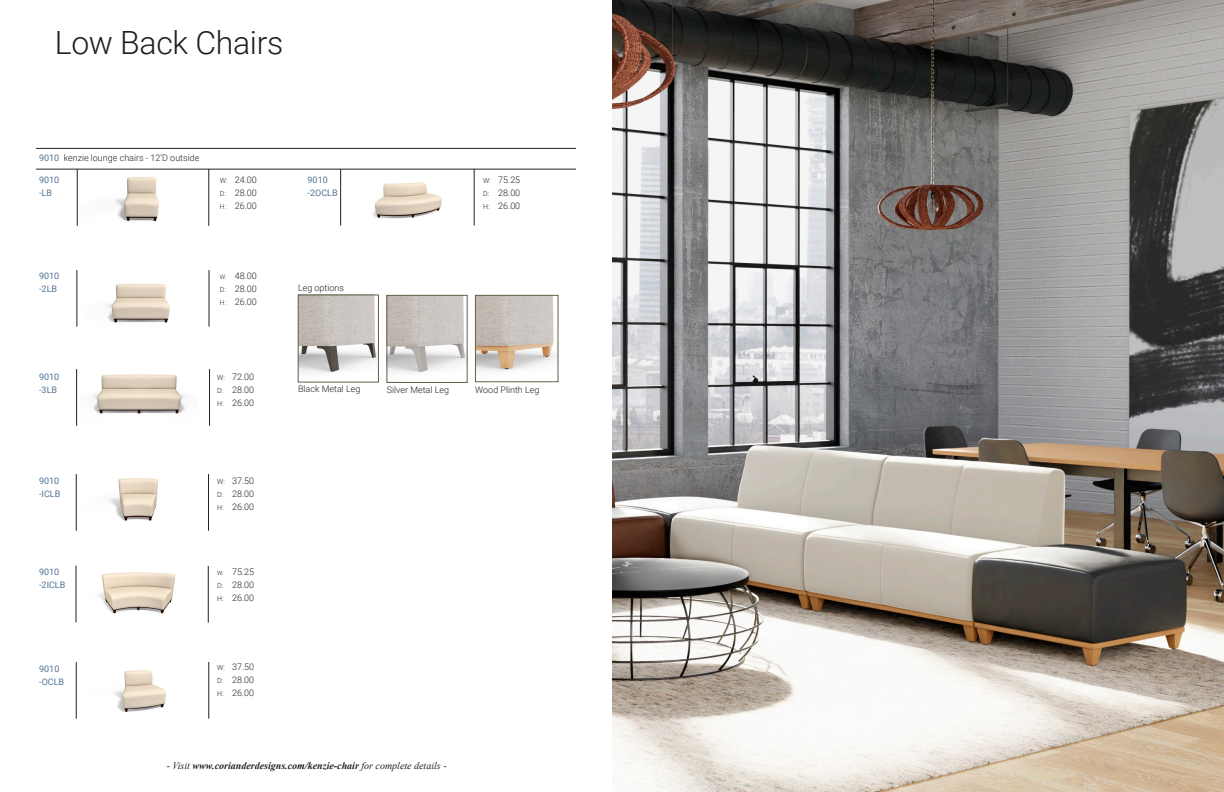
<style>
.page{position:relative;width:1224px;height:792px;background:#fff}
.page>*{position:absolute;margin:0;border:0;box-sizing:border-box;transform-origin:0 0}
.t1{font:300 32px "Roboto";letter-spacing:-.01em;color:#231f20}
.t2{font:italic 700 10px "Times New Roman";color:#231f20}
.t3{font:300 9px/13px "Roboto";color:#231f20;text-align:justify}
.t4{font:9px "Roboto";color:#537594}
.s1{font-weight:400;color:#537594}
.s2{font-size:7px}
.s3{font-size:6px}
.s4{font-weight:400}
</style>
<div class="page">
<hr style="left:36px;top:169px;width:540px;height:1px;background:#231f20">
<hr style="left:77px;top:169px;width:1px;height:57px;background:#231f20">
<hr style="left:209px;top:169px;width:1px;height:57px;background:#231f20">
<hr style="left:36px;top:148px;width:540px;height:1px;background:#231f20">
<hr style="left:77px;top:270px;width:1px;height:57px;background:#231f20">
<hr style="left:209px;top:270px;width:1px;height:57px;background:#231f20">
<hr style="left:76px;top:369px;width:1px;height:57px;background:#231f20">
<hr style="left:209px;top:369px;width:1px;height:57px;background:#231f20">
<hr style="left:76px;top:474px;width:1px;height:57px;background:#231f20">
<hr style="left:208px;top:474px;width:1px;height:57px;background:#231f20">
<hr style="left:76px;top:566px;width:1px;height:56px;background:#231f20">
<hr style="left:208px;top:566px;width:1px;height:57px;background:#231f20">
<hr style="left:340px;top:169px;width:1px;height:57px;background:#231f20">
<hr style="left:474px;top:169px;width:1px;height:57px;background:#231f20">
<img style="left:93px;top:374px;width:92px;height:40px">
<img style="left:109px;top:478px;width:49px;height:43px">
<img style="left:98px;top:572px;width:77px;height:42px">
<img style="left:372px;top:182px;width:70px;height:37px">
<img style="left:115px;top:177px;width:44px;height:45px">
<img style="left:107px;top:283px;width:63px;height:40px">
<img style="left:612px;top:0;width:612px;height:792px">
<img style="left:389px;top:297px;width:76px;height:76px">
<div style="left:387px;top:295px;width:80px;height:88px;border:1px solid #60614b"></div>
<img style="left:300px;top:297px;width:77px;height:76px">
<div style="left:298px;top:295px;width:81px;height:87px;border:1px solid #60614b"></div>
<img style="left:477px;top:297px;width:79px;height:74px">
<div style="left:475px;top:295px;width:83px;height:87px;border:1px solid #60614b"></div>
<hr style="left:76px;top:662px;width:1px;height:57px;background:#231f20">
<hr style="left:209px;top:662px;width:1px;height:57px;background:#231f20">
<img style="left:114px;top:670px;width:52px;height:42px">
<p class="t1" style="left:55px;top:20px;width:230px">Low Back Chairs</p>
<p class="t3" style="left:39px;top:151px;width:162px"><span class="s1">9010</span> kenzie lounge chairs - 12’D outside</p>
<p class="t4" style="left:39px;top:174px;width:22px">9010</p>
<p class="t4" style="left:39px;top:187px;width:14px">-LB</p>
<p class="t3" style="left:220px;top:173px;width:39px"><span class="s2">W:</span> 24.00<br><span class="s2">D:</span> 28.00<br><span class="s2">H:</span> 26.00</p>
<p class="t4" style="left:308px;top:174px;width:22px">9010</p>
<p class="t4" style="left:308px;top:187px;width:32px">-2OCLB</p>
<p class="t3" style="left:483px;top:173px;width:39px"><span class="s2">W:</span> 75.25<br><span class="s2">D:</span> 28.00<br><span class="s2">H:</span> 26.00</p>
<p class="t4" style="left:39px;top:270px;width:22px">9010</p>
<p class="t4" style="left:39px;top:283px;width:19px">-2LB</p>
<p class="t3" style="left:220px;top:269px;width:39px"><span class="s3">W:</span> 48.00</p>
<p class="t3" style="left:220px;top:282px;width:39px"><span class="s2">D:</span> 28.00</p>
<p class="t3" style="left:220px;top:295px;width:39px"><span class="s2">H:</span> 26.00</p>
<p class="t3" style="left:298px;top:281px;width:48px">Leg options</p>
<p class="t4" style="left:39px;top:370px;width:22px">9010</p>
<p class="t4" style="left:39px;top:383px;width:19px">-3LB</p>
<p class="t3" style="left:217px;top:370px;width:39px"><span class="s2">W:</span> 72.00<br><span class="s2">D:</span> 28.00<br><span class="s2">H:</span> 26.00</p>
<p class="t3" style="left:298px;top:382px;width:64px">Black Metal Leg</p>
<p class="t3" style="left:475px;top:383px;width:66px">Wood Plinth Leg</p>
<p class="t3" style="left:387px;top:383px;width:64px">Silver Metal Leg</p>
<p class="t4" style="left:39px;top:474px;width:22px">9010</p>
<p class="t4" style="left:39px;top:487px;width:23px">-ICLB</p>
<p class="t3" style="left:217px;top:474px;width:39px"><span class="s2">W:</span> 37.50<br><span class="s2">D:</span> 28.00<br><span class="s2">H:</span> 26.00</p>
<p class="t4" style="left:39px;top:565px;width:22px">9010</p>
<p class="t4" style="left:39px;top:578px;width:28px">-2ICLB</p>
<p class="t3" style="left:217px;top:565px;width:39px"><span class="s3">W:</span> 75.25</p>
<p class="t3" style="left:217px;top:578px;width:39px"><span class="s2">D:</span> 28.00</p>
<p class="t3" style="left:217px;top:591px;width:39px"><span class="s2">H:</span> 26.00</p>
<p class="t4" style="left:39px;top:662px;width:22px">9010</p>
<p class="t4" style="left:39px;top:675px;width:26px">-OCLB</p>
<p class="t3" style="left:217px;top:660px;width:39px"><span class="s2">W:</span> 37.50<br><span class="s2">D:</span> 28.00<br><span class="s2">H:</span> 26.00</p>
<p class="t2" style="left:167px;top:758px;width:281px"><span class="s4">- Visit</span> www.corianderdesigns.com/kenzie-chair <span class="s4">for complete details -</span></p>
</div>
